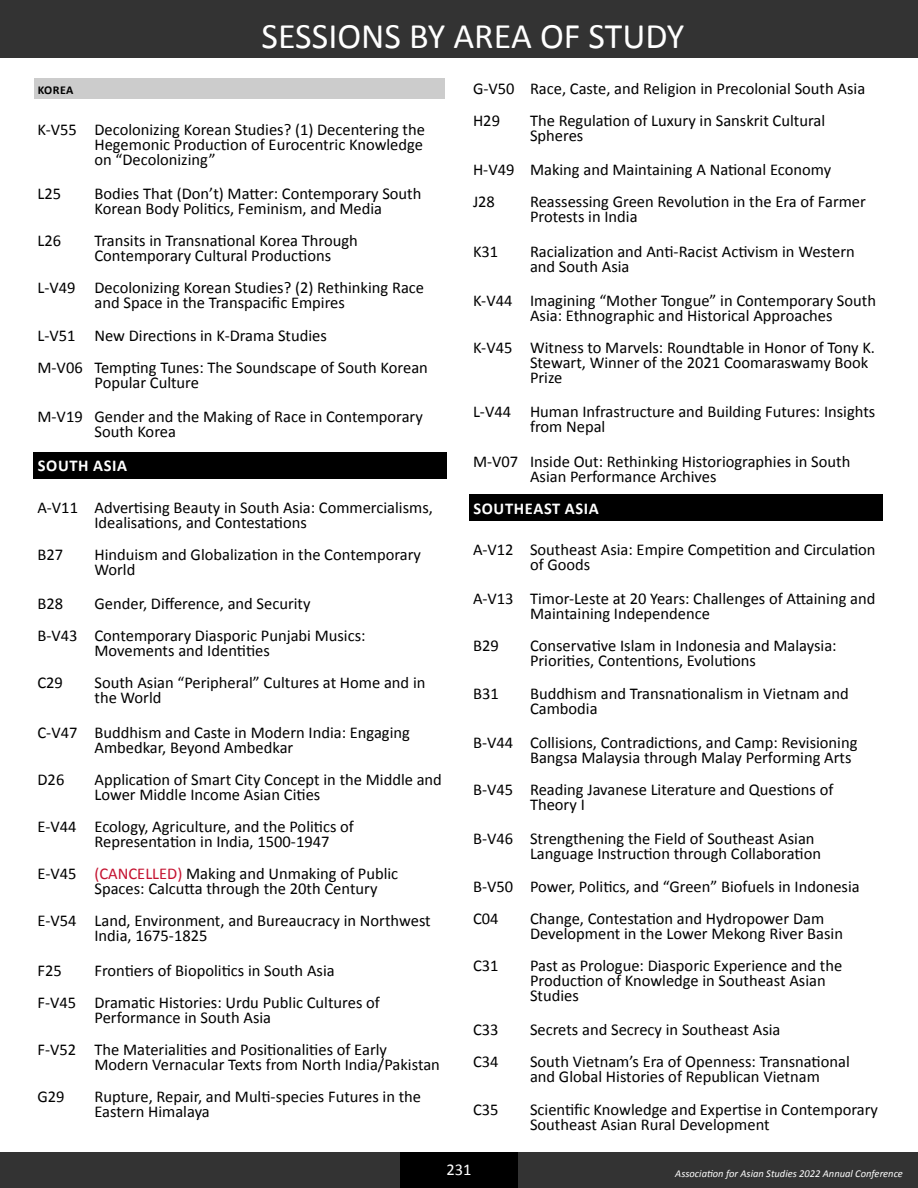
<style>
.page{position:relative;width:918px;height:1188px;background:#fff}
.page>*{position:absolute;margin:0;border:0;box-sizing:border-box;transform-origin:0 0}
.t1{font:36px "Calibri";color:#fff}
.Participant_Title{font:16.5px/15px "Calibri";color:#000}
.Participant_Title-2{font:700 16.5px "Calibri";letter-spacing:.04em;color:#fff}
.t2{font:16.5px "Calibri";color:#fff}
.Participant_Title-3{font:700 12px "Calibri";letter-spacing:.035em;color:#000}
.t3{font:italic 10.5px "Calibri";color:#fff}
.s1{color:#c41230}
</style>
<div class="page">
<div style="left:0;top:0;width:918px;height:58px;background:#333"></div>
<div style="left:0;top:1152px;width:918px;height:36px;background:#333"></div>
<div style="left:400px;top:1152px;width:118px;height:36px;background:#000"></div>
<div style="left:34px;top:78px;width:412px;height:21px;background:#ccc"></div>
<div style="left:33px;top:452px;width:414px;height:27px;background:#000"></div>
<div style="left:469px;top:494px;width:414px;height:27px;background:#000"></div>
<h1 class="t1" style="left:262px;top:11px;width:424px">SESSIONS BY AREA OF STUDY</h1>
<p class="Participant_Title-3" style="left:38px;top:81px;width:37px">KOREA</p>
<p class="Participant_Title" style="left:94px;top:121px;width:332px;text-align:justify;text-indent:-57px">K-V55 Decolonizing Korean Studies? (1) Decentering the Hegemonic Production of Eurocentric Knowledge on “Decolonizing”</p>
<p class="Participant_Title" style="left:38px;top:186px;width:25px">L25</p>
<p class="Participant_Title" style="left:94px;top:186px;width:329px">Bodies That (Don’t) Matter: Contemporary South<br>Korean Body Politics, Feminism, and Media</p>
<p class="Participant_Title" style="left:38px;top:233px;width:25px">L26</p>
<p class="Participant_Title" style="left:94px;top:233px;width:265px">Transits in Transnational Korea Through<br>Contemporary Cultural Productions</p>
<p class="Participant_Title" style="left:94px;top:280px;width:331px;text-indent:-57px">L-V49 Decolonizing Korean Studies? (2) Rethinking Race and Space in the Transpacific Empires</p>
<p class="Participant_Title" style="left:38px;top:327px;width:291px">L-V51 New Directions in K-Drama Studies</p>
<p class="Participant_Title" style="left:94px;top:359px;width:335px;text-indent:-57px">M-V06 Tempting Tunes: The Soundscape of South Korean<br>Popular Culture</p>
<p class="Participant_Title" style="left:94px;top:409px;width:330px;text-indent:-57px">M-V19 Gender and the Making of Race in Contemporary<br>South Korea</p>
<p class="Participant_Title-2" style="left:38px;top:454px;width:91px">SOUTH ASIA</p>
<p class="Participant_Title" style="left:94px;top:499px;width:340px;text-indent:-57px">A-V11 Advertising Beauty in South Asia: Commercialisms,<br>Idealisations, and Contestations</p>
<p class="Participant_Title" style="left:38px;top:546px;width:27px">B27</p>
<p class="Participant_Title" style="left:94px;top:546px;width:328px">Hinduism and Globalization in the Contemporary<br>World</p>
<p class="Participant_Title" style="left:38px;top:596px;width:27px">B28</p>
<p class="Participant_Title" style="left:95px;top:596px;width:218px">Gender, Difference, and Security</p>
<p class="Participant_Title" style="left:94px;top:628px;width:273px;text-indent:-57px">B-V43 Contemporary Diasporic Punjabi Musics:<br>Movements and Identities</p>
<p class="Participant_Title" style="left:38px;top:675px;width:27px">C29</p>
<p class="Participant_Title" style="left:94px;top:675px;width:332px">South Asian “Peripheral” Cultures at Home and in the World</p>
<p class="Participant_Title" style="left:94px;top:724px;width:317px;text-indent:-57px">C-V47 Buddhism and Caste in Modern India: Engaging<br>Ambedkar, Beyond Ambedkar</p>
<p class="Participant_Title" style="left:38px;top:771px;width:28px">D26</p>
<p class="Participant_Title" style="left:94px;top:771px;width:349px">Application of Smart City Concept in the Middle and<br>Lower Middle Income Asian Cities</p>
<p class="Participant_Title" style="left:94px;top:819px;width:261px;text-indent:-57px">E-V44 Ecology, Agriculture, and the Politics of<br>Representation in India, 1500-1947</p>
<p class="Participant_Title" style="left:94px;top:866px;width:305px;text-indent:-57px">E-V45 <span class="s1">(CANCELLED)</span> Making and Unmaking of Public<br>Spaces: Calcutta through the 20th Century</p>
<p class="Participant_Title" style="left:94px;top:913px;width:338px;text-indent:-57px">E-V54 Land, Environment, and Bureaucracy in Northwest<br>India, 1675-1825</p>
<p class="Participant_Title" style="left:38px;top:962px;width:26px">F25</p>
<p class="Participant_Title" style="left:95px;top:962px;width:242px">Frontiers of Biopolitics in South Asia</p>
<p class="Participant_Title" style="left:94px;top:994px;width:287px;text-indent:-57px">F-V45 Dramatic Histories: Urdu Public Cultures of<br>Performance in South Asia</p>
<p class="Participant_Title" style="left:94px;top:1042px;width:347px;text-indent:-57px">F-V52 The Materialities and Positionalities of Early<br>Modern Vernacular Texts from North India/Pakistan</p>
<p class="Participant_Title" style="left:38px;top:1089px;width:29px">G29</p>
<p class="Participant_Title" style="left:94px;top:1089px;width:328px">Rupture, Repair, and Multi-species Futures in the<br>Eastern Himalaya</p>
<p class="Participant_Title" style="left:473px;top:80px;width:394px">G-V50 Race, Caste, and Religion in Precolonial South Asia</p>
<p class="Participant_Title" style="left:473px;top:112px;width:29px">H29</p>
<p class="Participant_Title" style="left:530px;top:112px;width:297px">The Regulation of Luxury in Sanskrit Cultural<br>Spheres</p>
<p class="Participant_Title" style="left:473px;top:162px;width:360px">H-V49 Making and Maintaining A National Economy</p>
<p class="Participant_Title" style="left:473px;top:194px;width:23px">J28</p>
<p class="Participant_Title" style="left:530px;top:194px;width:337px">Reassessing Green Revolution in the Era of Farmer<br>Protests in India</p>
<p class="Participant_Title" style="left:473px;top:243px;width:27px">K31</p>
<p class="Participant_Title" style="left:530px;top:243px;width:326px">Racialization and Anti-Racist Activism in Western and South Asia</p>
<p class="Participant_Title" style="left:530px;top:292px;width:348px;text-indent:-57px">K-V44 Imagining “Mother Tongue” in Contemporary South<br>Asia: Ethnographic and Historical Approaches</p>
<p class="Participant_Title" style="left:530px;top:340px;width:347px;text-indent:-57px">K-V45 Witness to Marvels: Roundtable in Honor of Tony K.<br>Stewart, Winner of the 2021 Coomaraswamy Book<br>Prize</p>
<p class="Participant_Title" style="left:530px;top:404px;width:347px;text-indent:-57px">L-V44 Human Infrastructure and Building Futures: Insights from Nepal</p>
<p class="Participant_Title" style="left:530px;top:453px;width:322px;text-indent:-57px">M-V07 Inside Out: Rethinking Historiographies in South<br>Asian Performance Archives</p>
<p class="Participant_Title-2" style="left:473px;top:497px;width:127px">SOUTHEAST ASIA</p>
<p class="Participant_Title" style="left:530px;top:542px;width:347px;text-indent:-57px">A-V12 Southeast Asia: Empire Competition and Circulation of Goods</p>
<p class="Participant_Title" style="left:530px;top:591px;width:347px;text-indent:-57px">A-V13 Timor-Leste at 20 Years: Challenges of Attaining and<br>Maintaining Independence</p>
<p class="Participant_Title" style="left:473px;top:638px;width:27px">B29</p>
<p class="Participant_Title" style="left:530px;top:638px;width:308px">Conservative Islam in Indonesia and Malaysia:<br>Priorities, Contentions, Evolutions</p>
<p class="Participant_Title" style="left:473px;top:685px;width:27px">B31</p>
<p class="Participant_Title" style="left:530px;top:685px;width:320px">Buddhism and Transnationalism in Vietnam and<br>Cambodia</p>
<p class="Participant_Title" style="left:530px;top:735px;width:329px;text-indent:-57px">B-V44 Collisions, Contradictions, and Camp: Revisioning<br>Bangsa Malaysia through Malay Performing Arts</p>
<p class="Participant_Title" style="left:530px;top:782px;width:305px;text-indent:-57px">B-V45 Reading Javanese Literature and Questions of<br>Theory I</p>
<p class="Participant_Title" style="left:530px;top:831px;width:293px;text-indent:-57px">B-V46 Strengthening the Field of Southeast Asian<br>Language Instruction through Collaboration</p>
<p class="Participant_Title" style="left:473px;top:878px;width:388px">B-V50 Power, Politics, and “Green” Biofuels in Indonesia</p>
<p class="Participant_Title" style="left:473px;top:910px;width:27px">C04</p>
<p class="Participant_Title" style="left:530px;top:910px;width:314px">Change, Contestation and Hydropower Dam<br>Development in the Lower Mekong River Basin</p>
<p class="Participant_Title" style="left:473px;top:958px;width:27px">C31</p>
<p class="Participant_Title" style="left:530px;top:958px;width:314px">Past as Prologue: Diasporic Experience and the<br>Production of Knowledge in Southeast Asian<br>Studies</p>
<p class="Participant_Title" style="left:473px;top:1022px;width:27px">C33</p>
<p class="Participant_Title" style="left:530px;top:1022px;width:252px">Secrets and Secrecy in Southeast Asia</p>
<p class="Participant_Title" style="left:473px;top:1054px;width:27px">C34</p>
<p class="Participant_Title" style="left:530px;top:1054px;width:321px">South Vietnam’s Era of Openness: Transnational and Global Histories of Republican Vietnam</p>
<p class="Participant_Title" style="left:473px;top:1101px;width:27px">C35</p>
<p class="Participant_Title" style="left:530px;top:1101px;width:350px">Scientific Knowledge and Expertise in Contemporary<br>Southeast Asian Rural Development</p>
<p class="t2" style="left:446px;top:1158px;width:27px">231</p>
<p class="t3" style="left:675px;top:1166px;width:229px">Association for Asian Studies 2022 Annual Conference</p>
</div>
